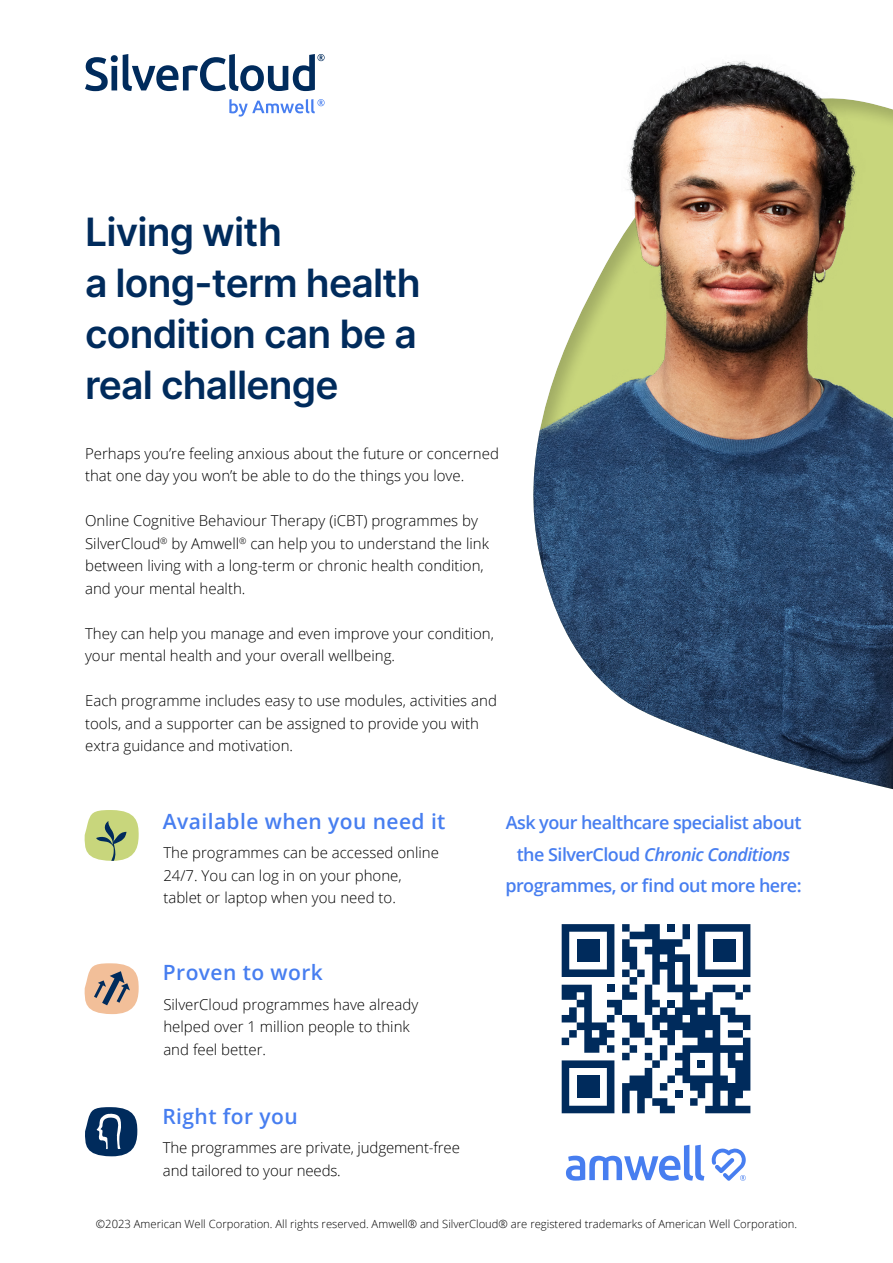
<style>
.page{position:relative;width:893px;height:1263px;background:#fff}
.page>*{position:absolute;margin:0;border:0;box-sizing:border-box;transform-origin:0 0}
.t1{font:600 39px/51px "Inter";letter-spacing:-.02em;color:#002b5c}
.t2{font:600 21px "Open Sans";letter-spacing:.02em;color:#477ef0}
.t3{font:600 18px/31.5px "Open Sans";letter-spacing:-.03em;color:#477ef0;text-align:center}
.t4{font:300 15px/22.5px "Open Sans";color:#000}
.t5{font:300 11.25px "Open Sans";color:#000}
.s1{font-style:italic}
</style>
<div class="page">
<svg style="left:84px;top:963px;width:55px;height:51px;background:#d4b5a1"></svg>
<svg style="left:85px;top:1107px;width:53px;height:49px"></svg>
<svg style="left:85px;top:54px;width:240px;height:37px"></svg>
<svg style="left:229px;top:99px;width:96px;height:18px"></svg>
<svg style="left:566px;top:1145px;width:138px;height:36px"></svg>
<svg style="left:711px;top:1148px;width:35px;height:33px"></svg>
<svg style="left:84px;top:810px;width:55px;height:51px;background:#bfcd8e"></svg>
<img style="left:533px;top:61px;width:360px;height:728px">
<svg style="left:562px;top:924px;width:188px;height:189px"></svg>
<div style="left:698px;top:1060px;width:7px;height:8px;background:#002b5c"></div>
<div style="left:667px;top:1000px;width:8px;height:7px;background:#002b5c"></div>
<div style="left:577px;top:1075px;width:22px;height:23px;background:#002b5c"></div>
<div style="left:713px;top:939px;width:22px;height:23px;background:#002b5c"></div>
<div style="left:577px;top:939px;width:22px;height:23px;background:#002b5c"></div>
<h1 class="t1" style="left:85px;top:205px;width:337px">Living with<br>a long-term health condition can be a real challenge</h1>
<p class="t4" style="left:85px;top:441px;width:415px">Perhaps you’re feeling anxious about the future or concerned that one day you won’t be able to do the things you love.</p>
<p class="t4" style="left:85px;top:509px;width:405px">Online Cognitive Behaviour Therapy (iCBT) programmes by SilverCloud<sup>®</sup> by Amwell<sup>®</sup> can help you to understand the link between living with a long-term or chronic health condition, and your mental health.</p>
<p class="t4" style="left:85px;top:621px;width:410px">They can help you manage and even improve your condition, your mental health and your overall wellbeing.</p>
<p class="t4" style="left:85px;top:689px;width:413px">Each programme includes easy to use modules, activities and tools, and a supporter can be assigned to provide you with extra guidance and motivation.</p>
<h2 class="t2" style="left:163px;top:807px;width:284px">Available when you need it</h2>
<p class="t4" style="left:163px;top:841px;width:277px">The programmes can be accessed online<br>24/7. You can log in on your phone, tablet or laptop when you need to.</p>
<h2 class="t2" style="left:163px;top:958px;width:161px">Proven to work</h2>
<p class="t4" style="left:163px;top:993px;width:256px">SilverCloud programmes have already helped over 1 million people to think and feel better.</p>
<h2 class="t2" style="left:162px;top:1102px;width:137px">Right for you</h2>
<p class="t4" style="left:163px;top:1136px;width:299px">The programmes are private, judgement-free and tailored to your needs.</p>
<p class="t3" style="left:505px;top:806px;width:298px">Ask your healthcare specialist about the SilverCloud <span class="s1">Chronic Conditions </span>programmes, or find out more here:</p>
<p class="t5" style="left:96px;top:1216px;width:703px">©2023 American Well Corporation. All rights reserved. Amwell® and SilverCloud® are registered trademarks of American Well Corporation.</p>
</div>
